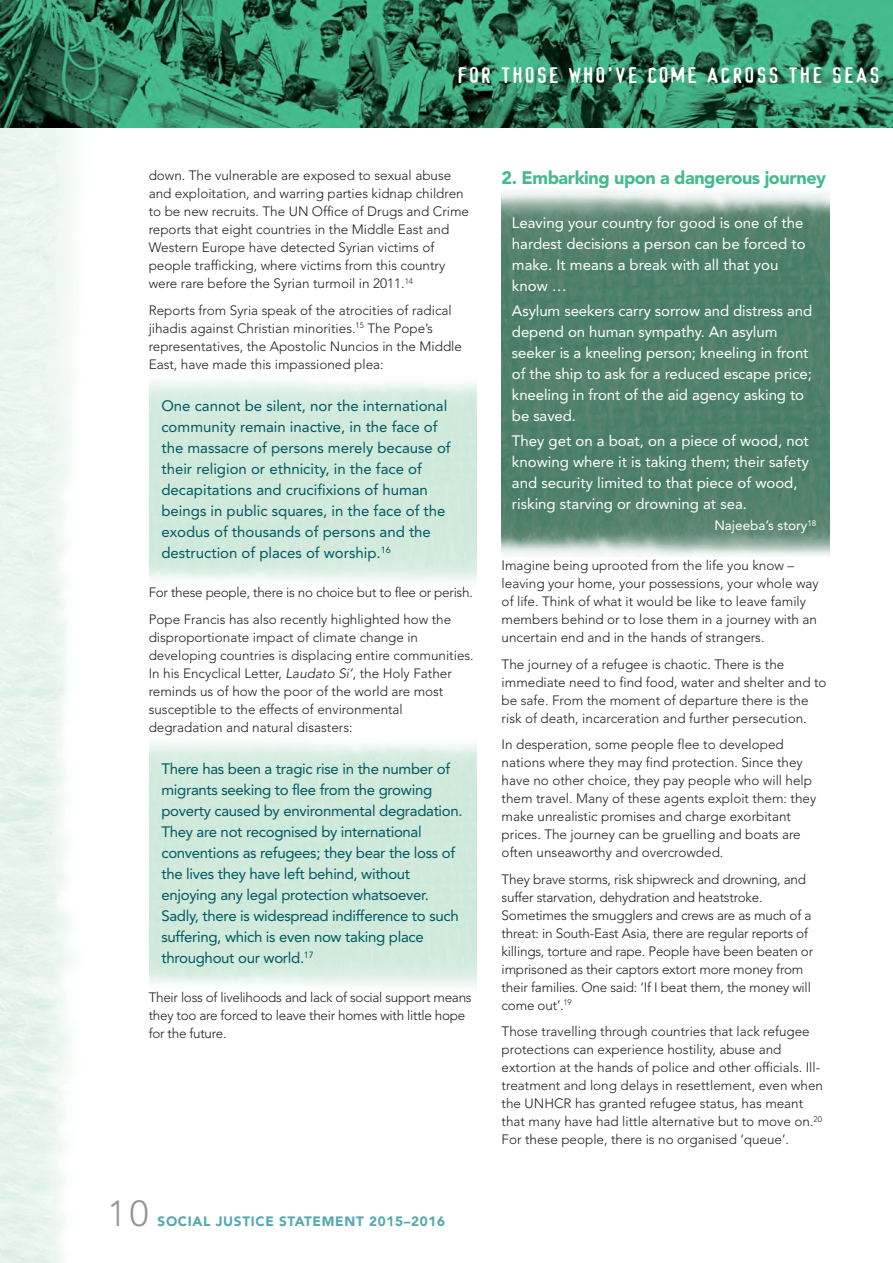
<style>
.page{position:relative;width:893px;height:1263px;background:#fff}
.page>*{position:absolute;margin:0;border:0;box-sizing:border-box;transform-origin:0 0}
.t1{font:300 36px "Avenir";color:#939598}
.t2{font:19.5px "Device";letter-spacing:.1em;color:#fff;scale:1.3 1}
.t3{font:900 18px "Avenir";letter-spacing:-.025em;color:#44bb8d}
.t4{font:15px/21px "Avenir";color:#fff}
.t5{font:15px/21px "Avenir";letter-spacing:-.02em;color:#005863}
.t6{font:15px/21px "Avenir";color:#005863}
.t7{font:300 13.5px/18px "Avenir";color:#231f20}
.t8{font:300 13.5px/18px "Avenir";letter-spacing:-.02em;color:#231f20}
.t9{font:900 13.5px "Avenir";letter-spacing:.05em;color:#56a9b1}
.t10{font:13.5px "Avenir";color:#fff}
</style>
<div class="page">
<img style="left:0;top:0;width:892px;height:128px">
<img style="left:502px;top:190px;width:327px;height:188px">
<img style="left:502px;top:378px;width:327px;height:179px">
<h2 class="t2" style="left:457px;top:65px;width:326px">FOR THOSE WHO’VE COME ACROSS THE SEAS</h2>
<p class="t7" style="left:149px;top:168px;width:322px">down. The vulnerable are exposed to sexual abuse and exploitation, and warring parties kidnap children to be new recruits. The UN Office of Drugs and Crime reports that eight countries in the Middle East and Western Europe have detected Syrian victims of people trafficking, where victims from this country were rare before the Syrian turmoil in 2011.<sup>14</sup></p>
<p class="t7" style="left:149px;top:302px;width:315px">Reports from Syria speak of the atrocities of radical jihadis against Christian minorities.<sup>15</sup> The Pope’s representatives, the Apostolic Nuncios in the Middle East, have made this impassioned plea:</p>
<p class="t6" style="left:161px;top:397px;width:291px">One cannot be silent, nor the international community remain inactive, in the face of the massacre of persons merely because of their religion or ethnicity, in the face of decapitations and crucifixions of human beings in public squares, in the face of the exodus of thousands of persons and the destruction of places of worship.<sup>16</sup></p>
<p class="t8" style="left:149px;top:581px;width:326px;line-height:26.5px">For these people, there is no choice but to flee or perish.<br>Pope Francis has also recently highlighted how the</p>
<p class="t7" style="left:149px;top:629px;width:327px">disproportionate impact of climate change in developing countries is displacing entire communities.<br>In his Encyclical Letter, Laudato Si’, the Holy Father reminds us of how the poor of the world are most susceptible to the effects of environmental degradation and natural disasters:</p>
<p class="t5" style="left:161px;top:760px;width:303px">There has been a tragic rise in the number of migrants seeking to flee from the growing poverty caused by environmental degradation.<br>They are not recognised by international conventions as refugees; they bear the loss of the lives they have left behind, without enjoying any legal protection whatsoever.<br>Sadly, there is widespread indifference to such suffering, which is even now taking place throughout our world.<sup>17</sup></p>
<p class="t8" style="left:149px;top:990px;width:324px">Their loss of livelihoods and lack of social support means they too are forced to leave their homes with little hope for the future.</p>
<h1 class="t1" style="left:108px;top:1199px;width:43px">10</h1>
<p class="t9" style="left:158px;top:1216px;width:289px">SOCIAL JUSTICE STATEMENT 2015–2016</p>
<h3 class="t3" style="left:502px;top:170px;width:326px">2. Embarking upon a dangerous journey</h3>
<p class="t4" style="left:512px;top:213px;width:295px">Leaving your country for good is one of the hardest decisions a person can be forced to make. It means a break with all that you know …</p>
<p class="t4" style="left:512px;top:302px;width:302px">Asylum seekers carry sorrow and distress and depend on human sympathy. An asylum seeker is a kneeling person; kneeling in front of the ship to ask for a reduced escape price; kneeling in front of the aid agency asking to be saved.</p>
<p class="t4" style="left:512px;top:432px;width:298px">They get on a boat, on a piece of wood, not knowing where it is taking them; their safety and security limited to that piece of wood, risking starving or drowning at sea.</p>
<p class="t10" style="left:714px;top:520px;width:103px">Najeeba’s story<sup>18</sup></p>
<p class="t7" style="left:502px;top:558px;width:319px">Imagine being uprooted from the life you know – leaving your home, your possessions, your whole way of life. Think of what it would be like to leave family members behind or to lose them in a journey with an uncertain end and in the hands of strangers.</p>
<p class="t7" style="left:502px;top:656px;width:326px">The journey of a refugee is chaotic. There is the immediate need to find food, water and shelter and to be safe. From the moment of departure there is the risk of death, incarceration and further persecution.</p>
<p class="t7" style="left:502px;top:737px;width:316px">In desperation, some people flee to developed nations where they may find protection. Since they have no other choice, they pay people who will help them travel. Many of these agents exploit them: they make unrealistic promises and charge exorbitant prices. The journey can be gruelling and boats are often unseaworthy and overcrowded.</p>
<p class="t7" style="left:502px;top:871px;width:313px">They brave storms, risk shipwreck and drowning, and suffer starvation, dehydration and heatstroke.<br>Sometimes the smugglers and crews are as much of a threat: in South-East Asia, there are regular reports of killings, torture and rape. People have been beaten or imprisoned as their captors extort more money from their families. One said: ‘If I beat them, the money will come out’.<sup>19</sup></p>
<p class="t7" style="left:502px;top:1024px;width:323px">Those travelling through countries that lack refugee protections can experience hostility, abuse and extortion at the hands of police and other officials. Ill&shy;treatment and long delays in resettlement, even when the UNHCR has granted refugee status, has meant that many have had little alternative but to move on.<sup>20<br></sup>For these people, there is no organised ‘queue’.</p>
</div>
